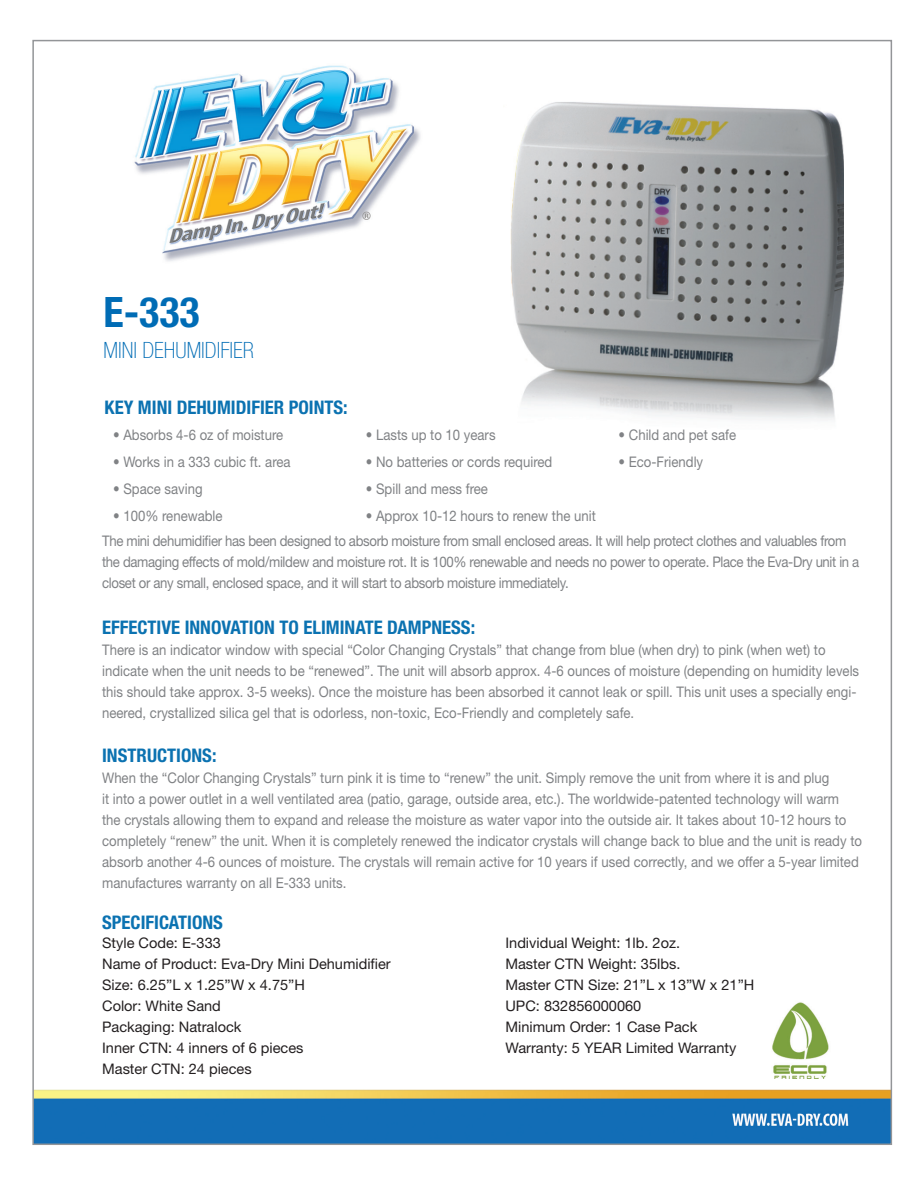
<style>
.page{position:relative;width:918px;height:1188px;background:#fff}
.page>*{position:absolute;margin:0;border:0;box-sizing:border-box;transform-origin:0 0}
.t1{font:700 condensed 42px "Helvetica Neue";color:#006cb5}
.t2{font:100 condensed 22.5px "Helvetica Neue";color:#006cb5}
.t3{font:700 condensed 18.75px "Helvetica Neue";color:#0b72b1}
.t4{font:14.7px/21px "Helvetica Neue";color:#808285;scale:.9 1}
.t5{font:14.7px/21px "Helvetica Neue";letter-spacing:-.025em;color:#808285;scale:.9 1}
.t6{font:14.55px/21px "Helvetica Neue";color:#231f20}
</style>
<div class="page">
<img style="left:35px;top:65px;width:854px;height:1077px">
<img style="left:494px;top:87px;width:349px;height:373px">
<h1 class="t1" style="left:104px;top:286px;width:98px">E-333</h1>
<h2 class="t2" style="left:104px;top:338px;width:152px">MINI DEHUMIDIFIER</h2>
<p class="t3" style="left:105px;top:396px;width:245px">KEY MINI DEHUMIDIFIER POINTS:</p>
<p class="t4" style="left:113px;top:424px;width:191px">• Absorbs 4-6 oz of moisture</p>
<p class="t4" style="left:113px;top:451px;width:199px">• Works in a 333 cubic ft. area</p>
<p class="t4" style="left:113px;top:478px;width:101px">• Space saving</p>
<p class="t4" style="left:113px;top:505px;width:123px">• 100% renewable</p>
<p class="t4" style="left:366px;top:424px;width:146px">• Lasts up to 10 years</p>
<p class="t4" style="left:366px;top:451px;width:209px">• No batteries or cords required</p>
<p class="t4" style="left:366px;top:478px;width:137px">• Spill and mess free</p>
<p class="t4" style="left:366px;top:505px;width:257px">• Approx 10-12 hours to renew the unit</p>
<p class="t4" style="left:619px;top:424px;width:132px">• Child and pet safe</p>
<p class="t4" style="left:619px;top:451px;width:95px">• Eco-Friendly</p>
<p class="t5" style="left:102px;top:530px;width:843px">The mini dehumidifier has been designed to absorb moisture from small enclosed areas. It will help protect clothes and valuables from the damaging effects of mold/mildew and moisture rot. It is 100% renewable and needs no power to operate. Place the Eva-Dry unit in a closet or any small, enclosed space, and it will start to absorb moisture immediately.</p>
<p class="t3" style="left:102px;top:616px;width:375px">EFFECTIVE INNOVATION TO ELIMINATE DAMPNESS:</p>
<p class="t4" style="left:102px;top:639px;width:843px">There is an indicator window with special “Color Changing Crystals” that change from blue (when dry) to pink (when wet) to indicate when the unit needs to be “renewed”. The unit will absorb approx. 4-6 ounces of moisture (depending on humidity levels this should take approx. 3-5 weeks). Once the moisture has been absorbed it cannot leak or spill. This unit uses a specially engi&shy;neered, crystallized silica gel that is odorless, non-toxic, Eco-Friendly and completely safe.</p>
<p class="t3" style="left:102px;top:744px;width:116px">INSTRUCTIONS:</p>
<p class="t4" style="left:102px;top:767px;width:846px">When the “Color Changing Crystals” turn pink it is time to “renew” the unit. Simply remove the unit from where it is and plug<br>it into a power outlet in a well ventilated area (patio, garage, outside area, etc.). The worldwide-patented technology will warm<br>the crystals allowing them to expand and release the moisture as water vapor into the outside air. It takes about 10-12 hours to completely “renew” the unit. When it is completely renewed the indicator crystals will change back to blue and the unit is ready to absorb another 4-6 ounces of moisture. The crystals will remain active for 10 years if used correctly, and we offer a 5-year limited manufactures warranty on all E-333 units.</p>
<p class="t3" style="left:102px;top:911px;width:122px">SPECIFICATIONS</p>
<p class="t6" style="left:102px;top:932px;width:290px">Style Code: E-333<br>Name of Product: Eva-Dry Mini Dehumidifier<br>Size: 6.25”L x 1.25”W x 4.75”H<br>Color: White Sand<br>Packaging: Natralock<br>Inner CTN: 4 inners of 6 pieces<br>Master CTN: 24 pieces</p>
<p class="t6" style="left:505px;top:932px;width:250px">Individual Weight: 1lb. 2oz.<br>Master CTN Weight: 35lbs.<br>Master CTN Size: 21”L x 13”W x 21”H<br>UPC: 832856000060<br>Minimum Order: 1 Case Pack<br>Warranty: 5 YEAR Limited Warranty</p>
</div>
